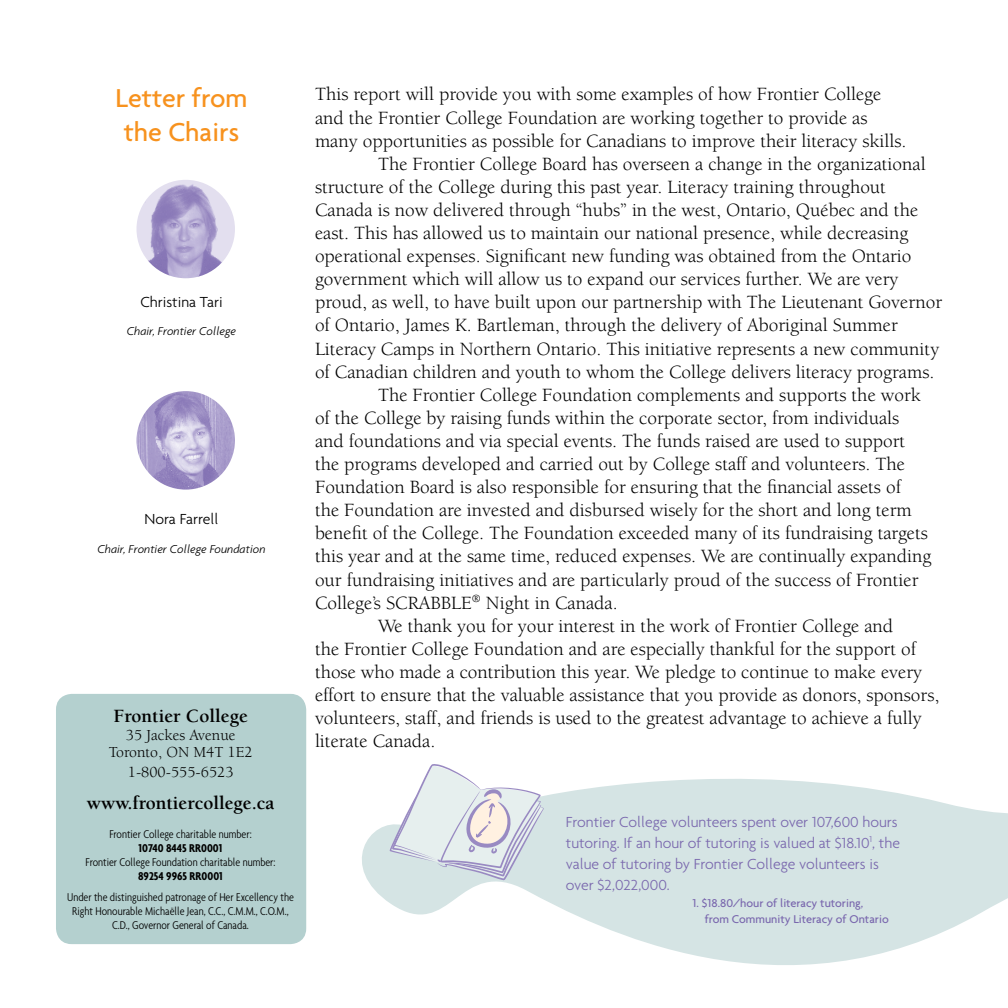
<style>
.page{position:relative;width:1008px;height:1008px;background:#fff}
.page>*{position:absolute;margin:0;border:0;box-sizing:border-box;transform-origin:0 0}
.t1{font:500 28px/33.6px "Agenda";color:#f7921e}
.t2{font:19.25px "Berkeley";color:#000}
.t3{font:700 19.25px "Berkeley";color:#000}
.t4{font:300 15.75px/21px "Agenda";color:#7a68ae}
.t5{font:15.75px/17.5px "Berkeley";color:#000;text-align:center}
.t6{font:300 15.75px "Agenda";color:#000}
.t7{font:300 condensed 12.25px/14px "Agenda";color:#000;text-align:center}
.t8{font:500 12.25px/15.8px "Agenda";color:#7a68ae}
.t9{font:italic 300 12.25px "Agenda";color:#000}
.t10{font:700 condensed 12.25px "Agenda";color:#000}
</style>
<div class="page">
<svg style="left:362px;top:779px;width:646px;height:186px;fill:#d5e4e4"></svg>
<img style="left:136px;top:180px;width:99px;height:98px;border-radius:50%">
<img style="left:136px;top:391px;width:99px;height:99px;border-radius:50%">
<div style="left:56px;top:694px;width:250px;height:250px;background:#b4d0cf;border-radius:16px"></div>
<svg style="left:389px;top:764px;width:155px;height:117px"></svg>
<h1 class="t1" style="left:116px;top:81px;width:133px">Letter from the Chairs</h1>
<p class="t6" style="left:140px;top:292px;width:84px">Christina Tari</p>
<p class="t9" style="left:127px;top:324px;width:111px">Chair, Frontier College</p>
<p class="t6" style="left:145px;top:510px;width:75px">Nora Farrell</p>
<p class="t9" style="left:98px;top:542px;width:169px">Chair, Frontier College Foundation</p>
<p class="t3" style="left:113px;top:706px;width:136px">Frontier College</p>
<p class="t5" style="left:109px;top:726px;width:145px">35 Jackes Avenue<br>Toronto, ON M4T 1E2</p>
<p class="t5" style="left:128px;top:764px;width:107px">1-800-555-6523</p>
<p class="t3" style="left:87px;top:793px;width:189px">www.frontiercollege.ca</p>
<p class="t7" style="left:109px;top:827px;width:144px">Frontier College charitable number:</p>
<p class="t10" style="left:139px;top:841px;width:85px">10740 8445 RR0001</p>
<p class="t7" style="left:85px;top:855px;width:192px">Frontier College Foundation charitable number:</p>
<p class="t10" style="left:138px;top:869px;width:86px">89254 9965 RR0001</p>
<p class="t7" style="left:67px;top:890px;width:228px">Under the distinguished patronage of Her Excellency the<br>Right Honourable Michaëlle Jean, C.C., C.M.M., C.O.M.,<br>C.D., Governor General of Canada.</p>
<p class="t2" style="left:315px;top:84px;width:568px">This report will provide you with some examples of how Frontier College</p>
<p class="t2" style="left:315px;top:107px;width:554px">and the Frontier College Foundation are working together to provide as</p>
<p class="t2" style="left:315px;top:130px;width:593px">many opportunities as possible for Canadians to improve their literacy skills.</p>
<p class="t2" style="left:378px;top:154px;width:549px">The Frontier College Board has overseen a change in the organizational</p>
<p class="t2" style="left:315px;top:177px;width:573px">structure of the College during this past year. Literacy training throughout</p>
<p class="t2" style="left:315px;top:200px;width:605px">Canada is now delivered through “hubs” in the west, Ontario, Québec and the</p>
<p class="t2" style="left:315px;top:223px;width:595px">east. This has allowed us to maintain our national presence, while decreasing</p>
<p class="t2" style="left:315px;top:246px;width:598px">operational expenses. Significant new funding was obtained from the Ontario</p>
<p class="t2" style="left:315px;top:269px;width:585px">government which will allow us to expand our services further. We are very</p>
<p class="t2" style="left:315px;top:292px;width:629px">proud, as well, to have built upon our partnership with The Lieutenant Governor</p>
<p class="t2" style="left:315px;top:315px;width:584px">of Ontario, James K. Bartleman, through the delivery of Aboriginal Summer</p>
<p class="t2" style="left:315px;top:338px;width:626px">Literacy Camps in Northern Ontario. This initiative represents a new community</p>
<p class="t2" style="left:315px;top:361px;width:621px">of Canadian children and youth to whom the College delivers literacy programs.</p>
<p class="t2" style="left:378px;top:385px;width:544px">The Frontier College Foundation complements and supports the work</p>
<p class="t2" style="left:315px;top:408px;width:586px">of the College by raising funds within the corporate sector, from individuals</p>
<p class="t2" style="left:315px;top:431px;width:592px">and foundations and via special events. The funds raised are used to support</p>
<p class="t2" style="left:315px;top:454px;width:592px">the programs developed and carried out by College staff and volunteers. The</p>
<p class="t2" style="left:315px;top:477px;width:588px">Foundation Board is also responsible for ensuring that the financial assets of</p>
<p class="t2" style="left:315px;top:500px;width:598px">the Foundation are invested and disbursed wisely for the short and long term</p>
<p class="t2" style="left:315px;top:523px;width:614px">benefit of the College. The Foundation exceeded many of its fundraising targets</p>
<p class="t2" style="left:315px;top:546px;width:618px">this year and at the same time, reduced expenses. We are continually expanding</p>
<p class="t2" style="left:315px;top:569px;width:605px">our fundraising initiatives and are particularly proud of the success of Frontier</p>
<p class="t2" style="left:315px;top:592px;width:116px">College’s Scrabbl</p>
<p class="t2" style="left:461px;top:592px;width:158px">e<sup>®</sup> Night in Canada.</p>
<p class="t2" style="left:378px;top:616px;width:517px">We thank you for your interest in the work of Frontier College and</p>
<p class="t2" style="left:315px;top:639px;width:603px">the Frontier College Foundation and are especially thankful for the support of</p>
<p class="t2" style="left:315px;top:662px;width:609px">those who made a contribution this year. We pledge to continue to make every</p>
<p class="t2" style="left:315px;top:685px;width:626px">effort to ensure that the valuable assistance that you provide as donors, sponsors,</p>
<p class="t2" style="left:315px;top:708px;width:608px">volunteers, staff, and friends is used to the greatest advantage to achieve a fully</p>
<p class="t2" style="left:315px;top:731px;width:122px">literate Canada.</p>
<p class="t4" style="left:566px;top:811px;width:336px">Frontier College volunteers spent over 107,600 hours tutoring. If an hour of tutoring is valued at $18.10<sup>1</sup>, the value of tutoring by Frontier College volunteers is over $2,022,000.</p>
<p class="t8" style="left:705px;top:895px;width:186px;text-indent:-12px">1. $18.80/hour of literacy tutoring, from Community Literacy of Ontario</p>
</div>
